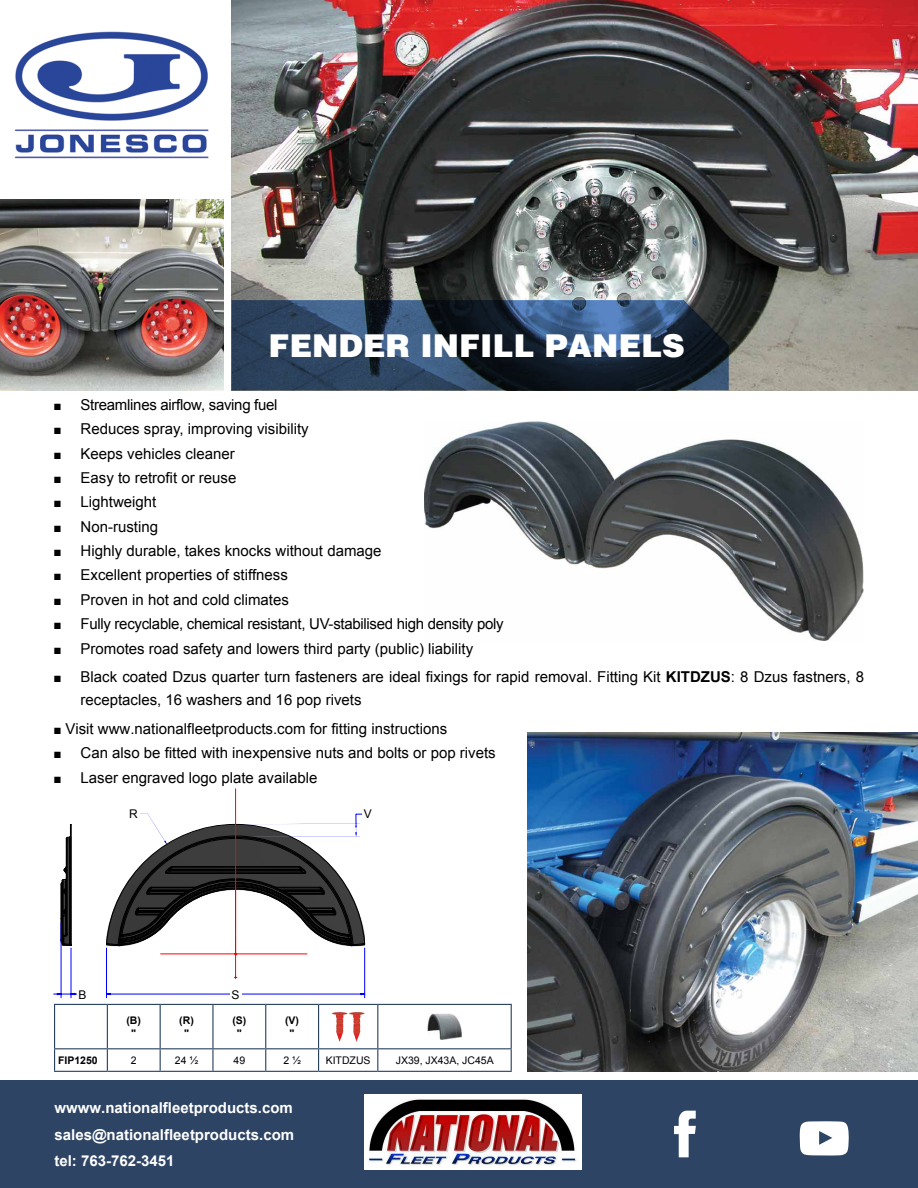
<style>
.page{position:relative;width:918px;height:1188px;background:#fff}
.page>*{position:absolute;margin:0;border:0;box-sizing:border-box;transform-origin:0 0}
.t1{font:900 31.5px "Helvetica";color:#fff}
.t2{font:15px/22.5px "Arial";color:#000}
.t3{font:15px "Arial";letter-spacing:-.02em;color:#000}
.t4{font:700 15px/26.5px "Arial";color:#fff;text-align:justify}
.t5{font:12px "Arial";color:#000}
.t6{font:10.5px "Arial";color:#000}
.t7{font:700 10.5px/12.6px "Arial";color:#000;text-align:center}
.s1{font-size:13.5px}
.s2{font-weight:700}
</style>
<div class="page">
<img style="left:424px;top:421px;width:440px;height:219px">
<div style="left:0;top:1080px;width:918px;height:108px;background:#2e4464"></div>
<img style="left:14px;top:31px;width:195px;height:128px">
<img style="left:0;top:199px;width:223px;height:191px">
<img style="left:232px;top:0;width:686px;height:390px">
<img style="left:527px;top:733px;width:391px;height:339px">
<svg style="left:232px;top:300px;width:497px;height:90px;background:#273c55"></svg>
<svg style="left:674px;top:1111px;width:22px;height:46px"></svg>
<svg style="left:800px;top:1121px;width:49px;height:35px;background:#e4e7eb"></svg>
<hr style="left:54px;top:1071px;width:53px;height:1px;background:#27405e">
<hr style="left:107px;top:1071px;width:53px;height:1px;background:#27405e">
<hr style="left:160px;top:1071px;width:53px;height:1px;background:#27405e">
<hr style="left:213px;top:1071px;width:53px;height:1px;background:#27405e">
<hr style="left:266px;top:1071px;width:53px;height:1px;background:#27405e">
<hr style="left:319px;top:1071px;width:59px;height:1px;background:#27405e">
<hr style="left:378px;top:1071px;width:134px;height:1px;background:#27405e">
<svg style="left:54px;top:1004px;width:458px;height:67px"></svg>
<img style="left:332px;top:1012px;width:33px;height:30px">
<img style="left:428px;top:1014px;width:34px;height:25px">
<hr style="left:235px;top:789px;width:1px;height:98px;background:#f00">
<svg style="left:53px;top:824px;width:24px;height:174px"></svg>
<svg style="left:106px;top:813px;width:260px;height:185px"></svg>
<div style="left:230px;top:989px;width:11px;height:10px;background:#fff"></div>
<div style="left:128px;top:809px;width:11px;height:10px;background:#fff"></div>
<div style="left:362px;top:809px;width:11px;height:10px;background:#fff"></div>
<img style="left:364px;top:1094px;width:217px;height:75px">
<h1 class="t1" style="left:268px;top:326px;width:418px">FENDER INFILL PANELS</h1>
<p class="t3" style="left:54px;top:395px;width:226px"><span class="s1">■</span> Streamlines airflow, saving fuel</p>
<p class="t2" style="left:54px;top:418px;width:257px"><span class="s1">■</span> Reduces spray, improving visibility</p>
<p class="t2" style="left:54px;top:442px;width:183px"><span class="s1">■</span> Keeps vehicles cleaner</p>
<p class="t2" style="left:54px;top:467px;width:184px"><span class="s1">■</span> Easy to retrofit or reuse</p>
<p class="t2" style="left:54px;top:491px;width:104px"><span class="s1">■</span> Lightweight</p>
<p class="t2" style="left:54px;top:515px;width:106px"><span class="s1">■</span> Non-rusting</p>
<p class="t2" style="left:54px;top:540px;width:329px"><span class="s1">■</span> Highly durable, takes knocks without damage</p>
<p class="t2" style="left:54px;top:564px;width:236px"><span class="s1">■</span> Excellent properties of stiffness</p>
<p class="t2" style="left:54px;top:588px;width:237px"><span class="s1">■</span> Proven in hot and cold climates</p>
<p class="t3" style="left:54px;top:614px;width:452px"><span class="s1">■</span> Fully recyclable, chemical resistant, UV-stabilised high density poly</p>
<p class="t2" style="left:54px;top:637px;width:421px"><span class="s1">■</span> Promotes road safety and lowers third party (public) liability</p>
<p class="t2" style="left:81px;top:666px;width:785px;text-indent:-27px"><span class="s1">■</span> Black coated Dzus quarter turn fasteners are ideal fixings for rapid removal. Fitting Kit <span class="s2">KITDZUS</span>: 8 Dzus fastners, 8 receptacles, 16 washers and 16 pop rivets</p>
<p class="t2" style="left:54px;top:717px;width:395px"><span class="s1">■</span> Visit www.nationalfleetproducts.com for fitting instructions</p>
<p class="t2" style="left:54px;top:742px;width:444px"><span class="s1">■</span> Can also be fitted with inexpensive nuts and bolts or pop rivets</p>
<p class="t2" style="left:54px;top:766px;width:265px"><span class="s1">■</span> Laser engraved logo plate available</p>
<p class="t5" style="left:129px;top:806px;width:10px">R</p>
<p class="t5" style="left:364px;top:806px;width:10px">V</p>
<p class="t5" style="left:79px;top:987px;width:10px">B</p>
<p class="t5" style="left:232px;top:987px;width:10px">S</p>
<p class="t7" style="left:126px;top:1014px;width:16px">(B) ʺ</p>
<p class="t7" style="left:179px;top:1014px;width:16px">(R) ʺ</p>
<p class="t7" style="left:232px;top:1014px;width:15px">(S) ʺ</p>
<p class="t7" style="left:285px;top:1014px;width:15px">(V) ʺ</p>
<p class="t7" style="left:58px;top:1054px;width:41px">FIP1250</p>
<p class="t6" style="left:131px;top:1053px;width:7px">2</p>
<p class="t6" style="left:175px;top:1053px;width:25px">24 ½</p>
<p class="t6" style="left:234px;top:1053px;width:13px">49</p>
<p class="t6" style="left:283px;top:1053px;width:19px">2 ½</p>
<p class="t6" style="left:326px;top:1053px;width:46px">KITDZUS</p>
<p class="t6" style="left:396px;top:1053px;width:100px">JX39, JX43A, JC45A</p>
<p class="t4" style="left:54px;top:1095px;width:241px">wwww.nationalfleetproducts.com sales@nationalfleetproducts.com tel: 763-762-3451</p>
</div>
